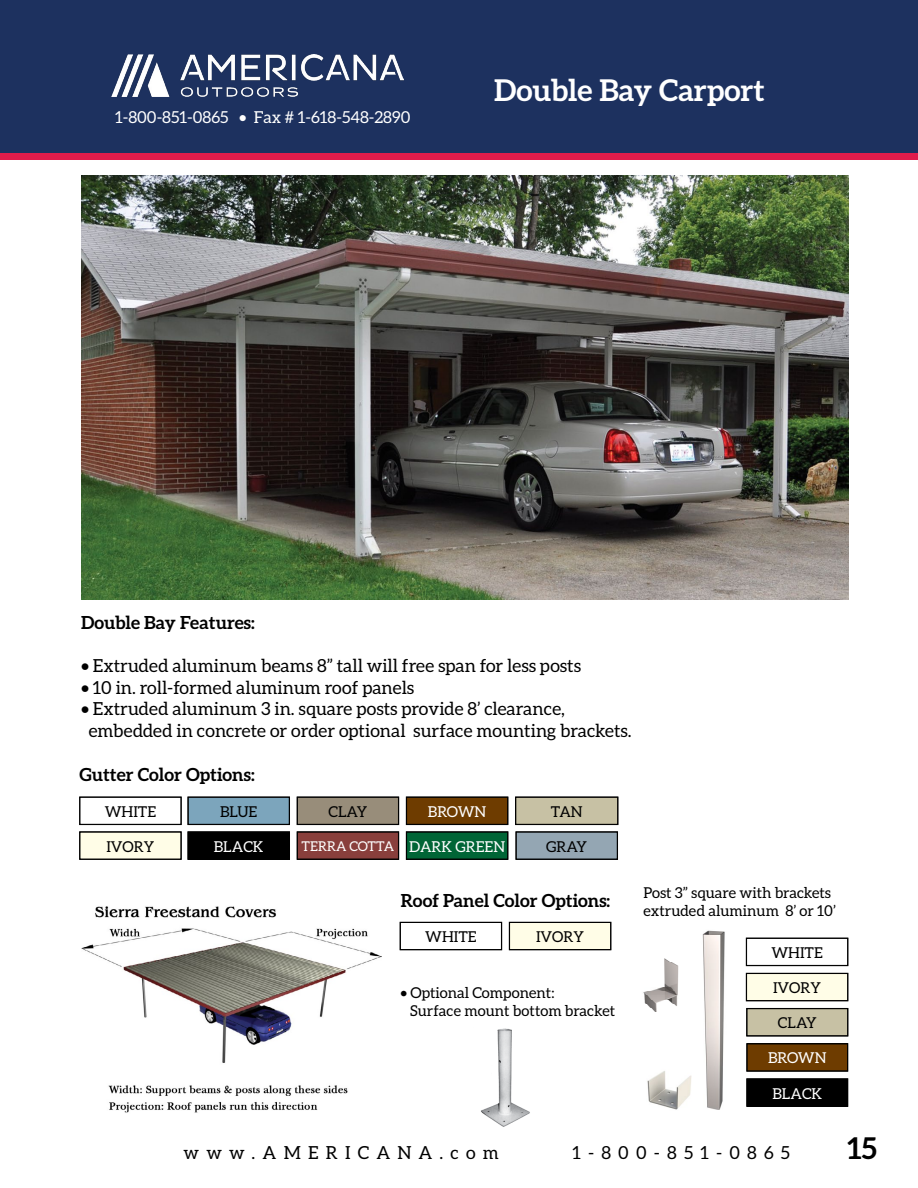
<style>
.page{position:relative;width:918px;height:1188px;background:#fff}
.page>*{position:absolute;margin:0;border:0;box-sizing:border-box;transform-origin:0 0}
.t1{font:700 30px "Aleo";color:#fff}
.t2{font:700 30px "Aleo";color:#000}
.t3{font:18px/21.6px "Aleo";color:#000}
.t4{font:700 18px "Aleo";color:#000}
.t5{font:18px "Aleo";letter-spacing:.4em;color:#000}
.t6{font:16.5px "Aleo";color:#fff}
.t7{font:15px/18px "Aleo";color:#000}
.t8{font:15px "Aleo";color:#fff}
.t9{font:13.5px "Aleo";color:#fff}
</style>
<div class="page">
<div style="left:0;top:0;width:918px;height:157px;background:#1d315f"></div>
<div style="left:0;top:153px;width:918px;height:7px;background:#e11c4b"></div>
<img style="left:112px;top:55px;width:292px;height:41px">
<img style="left:81px;top:175px;width:768px;height:424px">
<img style="left:481px;top:1028px;width:49px;height:99px">
<img style="left:81px;top:906px;width:300px;height:207px">
<svg style="left:80px;top:824px;width:101px;height:1px"></svg>
<div style="left:80px;top:797px;width:101px;height:27px;border:1px solid #000"></div>
<div style="left:82px;top:834px;width:97px;height:23px;background:#fffde7"></div>
<div style="left:188px;top:797px;width:102px;height:28px;background:#7ca5bc"></div>
<div style="left:188px;top:797px;width:101px;height:27px;border:1px solid #000"></div>
<div style="left:190px;top:832px;width:100px;height:27px;background:#000"></div>
<div style="left:188px;top:832px;width:101px;height:27px;border:1px solid #000"></div>
<div style="left:297px;top:799px;width:102px;height:26px;background:#988d7a"></div>
<div style="left:297px;top:797px;width:102px;height:27px;border:1px solid #000"></div>
<div style="left:299px;top:834px;width:98px;height:23px;background:#893f3c"></div>
<div style="left:297px;top:832px;width:102px;height:27px;border:1px solid #000"></div>
<div style="left:406px;top:797px;width:102px;height:28px;background:#6e3c00"></div>
<div style="left:407px;top:797px;width:101px;height:27px;border:1px solid #000"></div>
<div style="left:406px;top:832px;width:100px;height:27px;background:#006536"></div>
<div style="left:407px;top:832px;width:101px;height:27px;border:1px solid #000"></div>
<div style="left:518px;top:832px;width:100px;height:27px;background:#94a6b3"></div>
<div style="left:516px;top:832px;width:101px;height:27px;border:1px solid #000"></div>
<div style="left:515px;top:797px;width:103px;height:28px;background:#c7c1a4"></div>
<div style="left:516px;top:797px;width:102px;height:27px;border:1px solid #000"></div>
<div style="left:400px;top:922px;width:102px;height:28px;border:1px solid #000"></div>
<div style="left:509px;top:922px;width:100px;height:28px;background:#fffde7"></div>
<div style="left:510px;top:922px;width:101px;height:28px;border:1px solid #000"></div>
<img style="left:702px;top:930px;width:23px;height:180px">
<img style="left:643px;top:958px;width:36px;height:54px">
<img style="left:647px;top:1071px;width:45px;height:39px">
<svg style="left:746px;top:938px;width:102px;height:28px"></svg>
<div style="left:747px;top:938px;width:101px;height:27px;border:1px solid #000"></div>
<div style="left:746px;top:973px;width:100px;height:28px;background:#fffde7"></div>
<div style="left:747px;top:973px;width:101px;height:28px;border:1px solid #000"></div>
<div style="left:749px;top:1046px;width:97px;height:23px;background:#6e3c00"></div>
<div style="left:747px;top:1044px;width:101px;height:27px;border:1px solid #000"></div>
<div style="left:749px;top:1081px;width:97px;height:23px;background:#000"></div>
<div style="left:747px;top:1079px;width:101px;height:27px;border:1px solid #000"></div>
<div style="left:747px;top:1008px;width:101px;height:26px;background:#c7c1a4"></div>
<div style="left:747px;top:1009px;width:101px;height:27px;border:1px solid #000"></div>
<p class="t6" style="left:115px;top:108px;width:297px">1-800-851-0865 • Fax # 1-618-548-2890</p>
<h1 class="t1" style="left:494px;top:73px;width:272px">Double Bay Carport</h1>
<p class="t4" style="left:81px;top:612px;width:175px">Double Bay Features:</p>
<p class="t3" style="left:81px;top:655px;width:502px">• Extruded aluminum beams 8” tall will free span for less posts</p>
<p class="t3" style="left:81px;top:676px;width:335px">• 10 in. roll-formed aluminum roof panels</p>
<p class="t3" style="left:89px;top:698px;width:544px;text-indent:-8px">• Extruded aluminum 3 in. square posts provide 8’ clearance, embedded in concrete or order optional surface mounting brackets.</p>
<p class="t4" style="left:80px;top:764px;width:176px">Gutter Color Options:</p>
<p class="t7" style="left:105px;top:802px;width:53px">WHITE</p>
<p class="t7" style="left:106px;top:837px;width:50px">IVORY</p>
<p class="t7" style="left:220px;top:802px;width:39px">BLUE</p>
<p class="t8" style="left:214px;top:838px;width:51px">BLACK</p>
<p class="t7" style="left:329px;top:802px;width:40px">CLAY</p>
<p class="t9" style="left:302px;top:839px;width:94px">TERRA COTTA</p>
<p class="t8" style="left:428px;top:803px;width:60px">BROWN</p>
<p class="t8" style="left:409px;top:838px;width:97px">DARK GREEN</p>
<p class="t7" style="left:546px;top:837px;width:42px">GRAY</p>
<p class="t7" style="left:551px;top:802px;width:33px">TAN</p>
<p class="t4" style="left:401px;top:890px;width:211px">Roof Panel Color Options:</p>
<p class="t7" style="left:425px;top:928px;width:53px">WHITE</p>
<p class="t7" style="left:536px;top:928px;width:50px">IVORY</p>
<p class="t7" style="left:410px;top:983px;width:206px;text-indent:-10px">• Optional Component:<br>Surface mount bottom bracket</p>
<p class="t7" style="left:644px;top:883px;width:194px">Post 3” square with brackets extruded aluminum 8’ or 10’</p>
<p class="t7" style="left:771px;top:943px;width:53px">WHITE</p>
<p class="t7" style="left:773px;top:979px;width:50px">IVORY</p>
<p class="t7" style="left:778px;top:1014px;width:40px">CLAY</p>
<p class="t8" style="left:768px;top:1050px;width:60px">BROWN</p>
<p class="t8" style="left:772px;top:1085px;width:51px">BLACK</p>
<p class="t5" style="left:184px;top:1142px;width:317px">www.AMERICANA.com</p>
<p class="t5" style="left:573px;top:1142px;width:219px">1-800-851-0865</p>
<h1 class="t2" style="left:847px;top:1131px;width:31px">15</h1>
</div>
